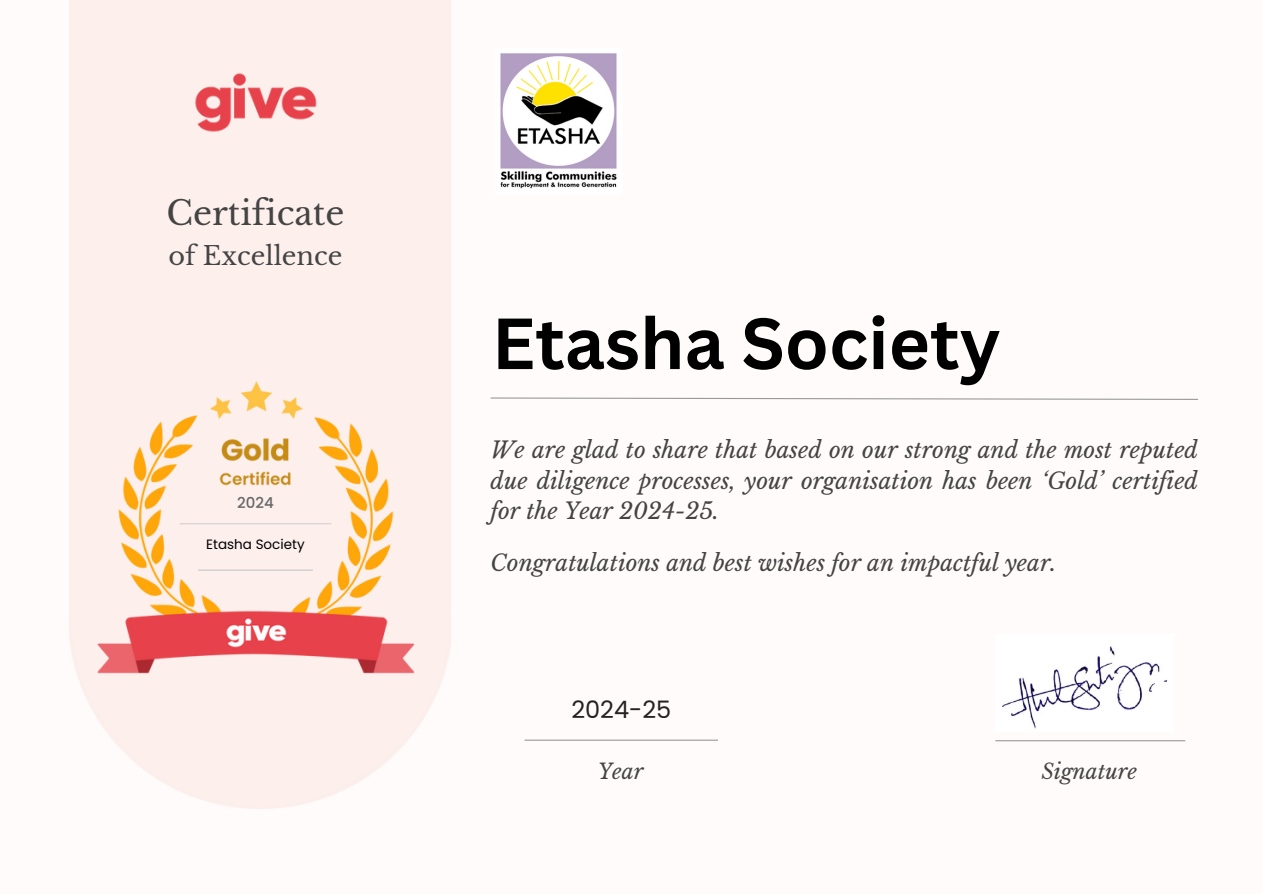
<style>
.page{position:relative;width:1263px;height:894px;background:#fff}
.page>*{position:absolute;margin:0;border:0;box-sizing:border-box;transform-origin:0 0}
.t1{font:700 70.65px "Canva Sans";color:#000}
.t2{font:33.15px "Libre Baskerville";color:#444}
.t3{font:25.5px "Libre Baskerville";color:#444}
.t4{font:24px "Poppins";color:#222}
.t5{font:italic 22.5px/30.3px "Libre Baskerville";color:#444;text-align:justify}
.t6{font:italic 21px "Libre Baskerville";color:#444}
.t7{font:500 15px "Poppins";color:#666}
.t8{font:13.5px "Poppins";color:#000}
</style>
<div class="page">
<div style="left:0;top:0;width:1263px;height:893px;background:linear-gradient(to right,#fdf3f1,#fffdfd)"></div>
<img style="left:92px;top:369px;width:327px;height:328px">
<img style="left:179px;top:68px;width:153px;height:70px">
<svg style="left:490px;top:397px;width:708px;height:3px"></svg>
<hr style="left:525px;top:739px;width:193px;height:1px;background:#999">
<hr style="left:995px;top:740px;width:190px;height:1px;background:#999">
<img style="left:1002px;top:646px;width:165px;height:83px">
<hr style="left:198px;top:569px;width:115px;height:1px;background:#c7c7c7">
<img style="left:500px;top:53px;width:117px;height:136px">
<h3 class="t2" style="left:166px;top:192px;width:180px">Certificate</h3>
<h4 class="t3" style="left:168px;top:240px;width:176px">of Excellence</h4>
<h5 class="t7" style="left:237px;top:492px;width:38px">2024</h5>
<p class="t8" style="left:206px;top:534px;width:100px">Etasha Society</p>
<h4 class="t1" style="left:492px;top:293px;width:510px">Etasha Society</h4>
<p class="t5" style="left:491px;top:435px;width:709px">We are glad to share that based on our strong and the most reputed due diligence processes, your organisation has been ‘Gold’ certified for the Year 2024-25.</p>
<h1 class="t5" style="left:491px;top:548px;width:567px">Congratulations and best wishes for an impactful year.</h1>
<p class="t4" style="left:571px;top:692px;width:101px">2024-25</p>
<h4 class="t6" style="left:598px;top:758px;width:47px">Year</h4>
<h4 class="t6" style="left:1041px;top:758px;width:97px">Signature</h4>
</div>
